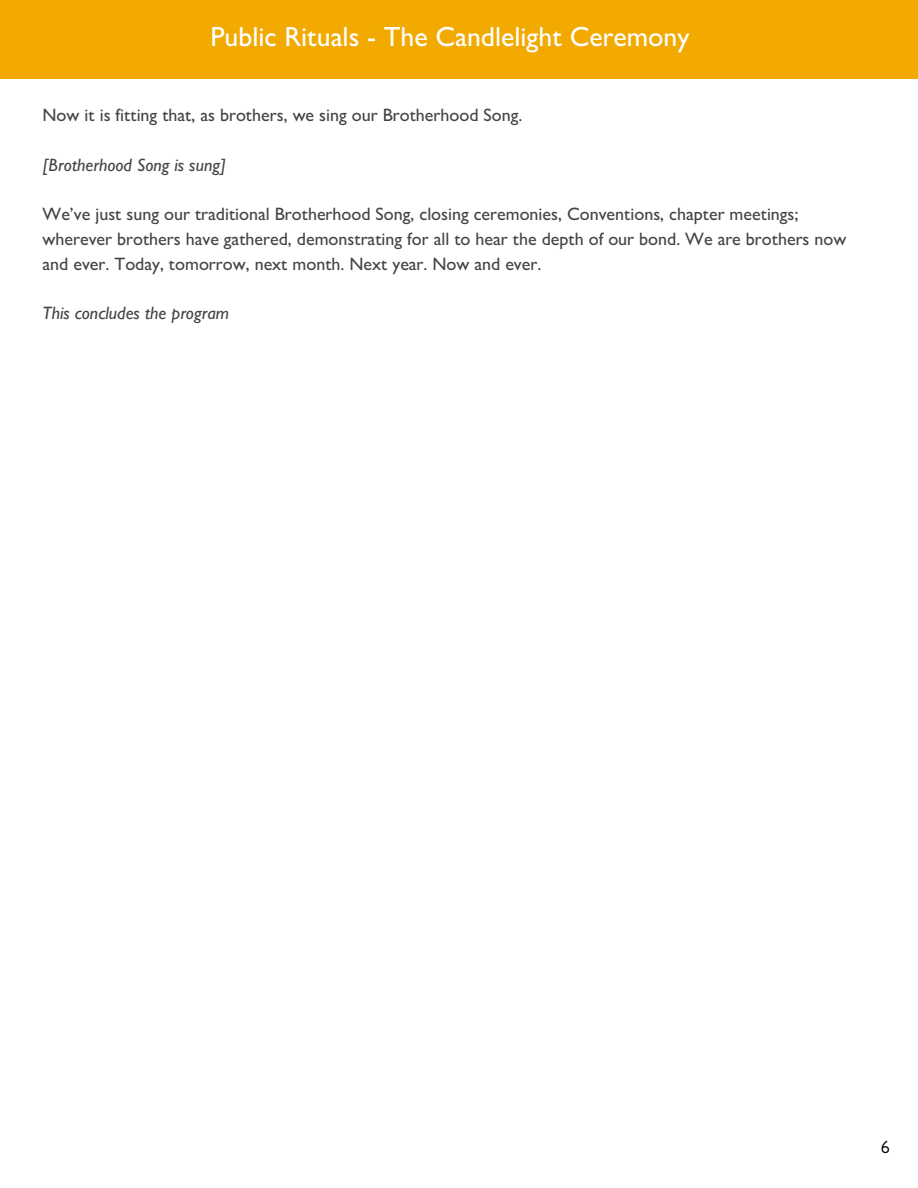
<style>
.page{position:relative;width:918px;height:1188px;background:#fff}
.page>*{position:absolute;margin:0;border:0;box-sizing:border-box;transform-origin:0 0}
.t1{font:500 27.75px "Gill Sans";color:#fff}
.t2{font:500 18px/24.8px "Gill Sans";color:#444440}
.t3{font:italic 500 18px "Gill Sans";color:#444440}
.t4{font:18px "Gill Sans";color:#000}
</style>
<div class="page">
<div style="left:0;top:0;width:918px;height:78px;background:#f2a900"></div>
<p class="t1" style="left:210px;top:27px;width:481px">Public Rituals - The Candlelight Ceremony</p>
<p class="t2" style="left:43px;top:106px;width:481px">Now it is fitting that, as brothers, we sing our Brotherhood Song.</p>
<p class="t3" style="left:43px;top:159px;width:185px">[Brotherhood Song is sung]</p>
<p class="t2" style="left:43px;top:205px;width:805px">We’ve just sung our traditional Brotherhood Song, closing ceremonies, Conventions, chapter meetings; wherever brothers have gathered, demonstrating for all to hear the depth of our bond. We are brothers now and ever. Today, tomorrow, next month. Next year. Now and ever.</p>
<p class="t3" style="left:43px;top:307px;width:188px">This concludes the program</p>
<p class="t4" style="left:881px;top:1141px;width:10px">6</p>
</div>
